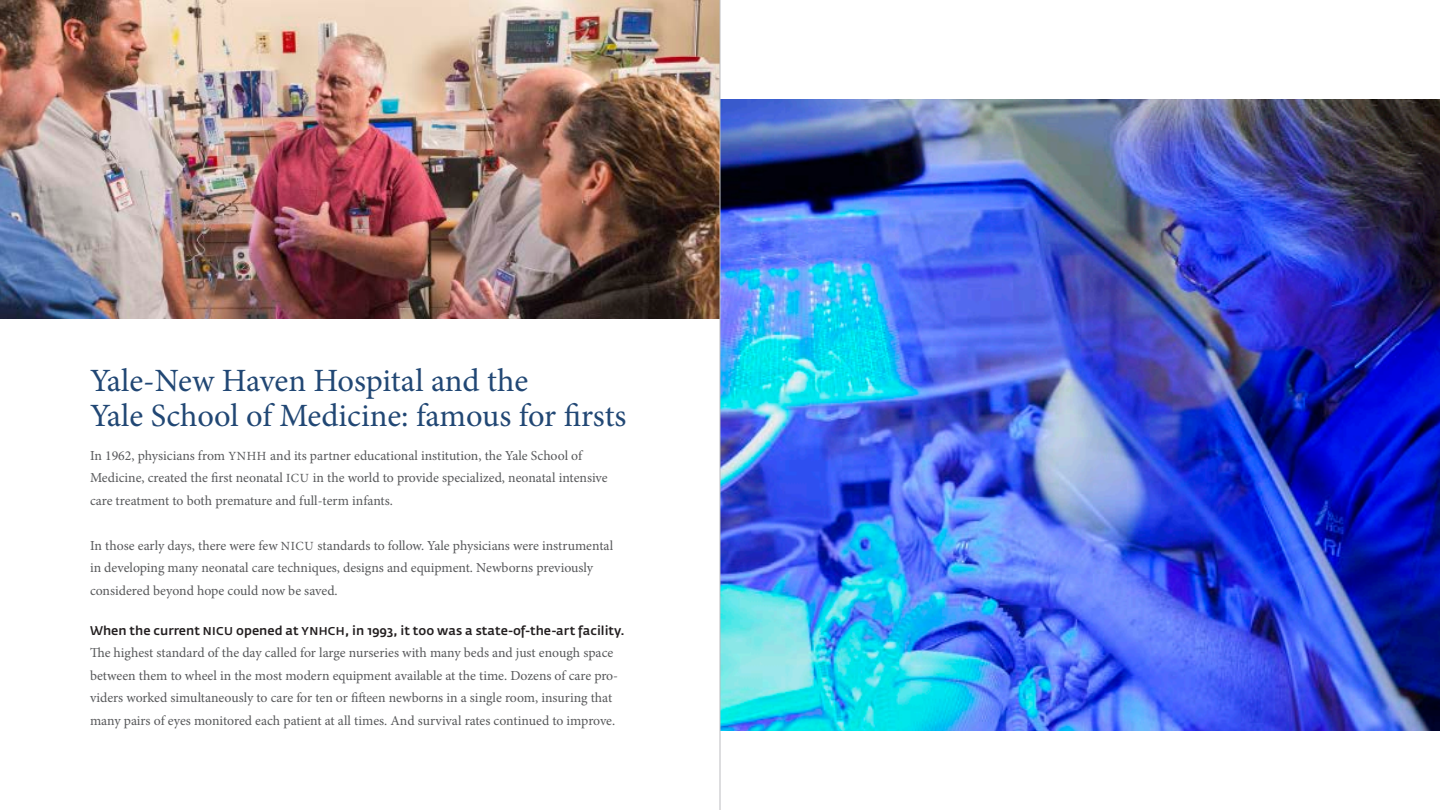
<style>
.page{position:relative;width:1440px;height:810px;background:#fff}
.page>*{position:absolute;margin:0;border:0;box-sizing:border-box;transform-origin:0 0}
.Head_1{font:32.5px/35px "Minion Pro";letter-spacing:-.005em;color:#214774}
.Body_text{font:13.75px/22.5px "Minion Pro";letter-spacing:-.005em;color:#57585a}
.Body_text-2{font:500 12.5px "Fedra Sans";color:#231f20}
.s1{font-size:12.5px}
.s2{font-size:11.25px}
</style>
<div class="page">
<img style="left:0;top:0;width:720px;height:319px">
<img style="left:721px;top:99px;width:719px;height:632px">
<hr style="left:720px;top:0;width:1px;height:810px;background:#bcbdc0">
<p class="Head_1" style="left:90px;top:363px;width:538px">Yale-New Haven Hospital and the<br>Yale School of Medicine: famous for firsts</p>
<p class="Body_text" style="left:90px;top:444px;width:519px">In 1962, physicians from <span class="s1">YNHH</span> and its partner educational institution, the Yale School of<br>Medicine, created the first neonatal <span class="s1">ICU</span> in the world to provide specialized, neonatal intensive care treatment to both premature and full-term infants.</p>
<p class="Body_text" style="left:90px;top:534px;width:525px">In those early days, there were few <span class="s1">NICU</span> standards to follow. Yale physicians were instrumental in developing many neonatal care techniques, designs and equipment. Newborns previously considered beyond hope could now be saved.</p>
<p class="Body_text-2" style="left:90px;top:623px;width:536px">When the current <span class="s2">NICU</span> opened at <span class="s2">YNHCH</span>, in 1993, it too was a state-of-the-art facility.</p>
<p class="Body_text" style="left:90px;top:642px;width:530px">The highest standard of the day called for large nurseries with many beds and just enough space between them to wheel in the most modern equipment available at the time. Dozens of care pro&shy;viders worked simultaneously to care for ten or fifteen newborns in a single room, insuring that many pairs of eyes monitored each patient at all times. And survival rates continued to improve.</p>
</div>
